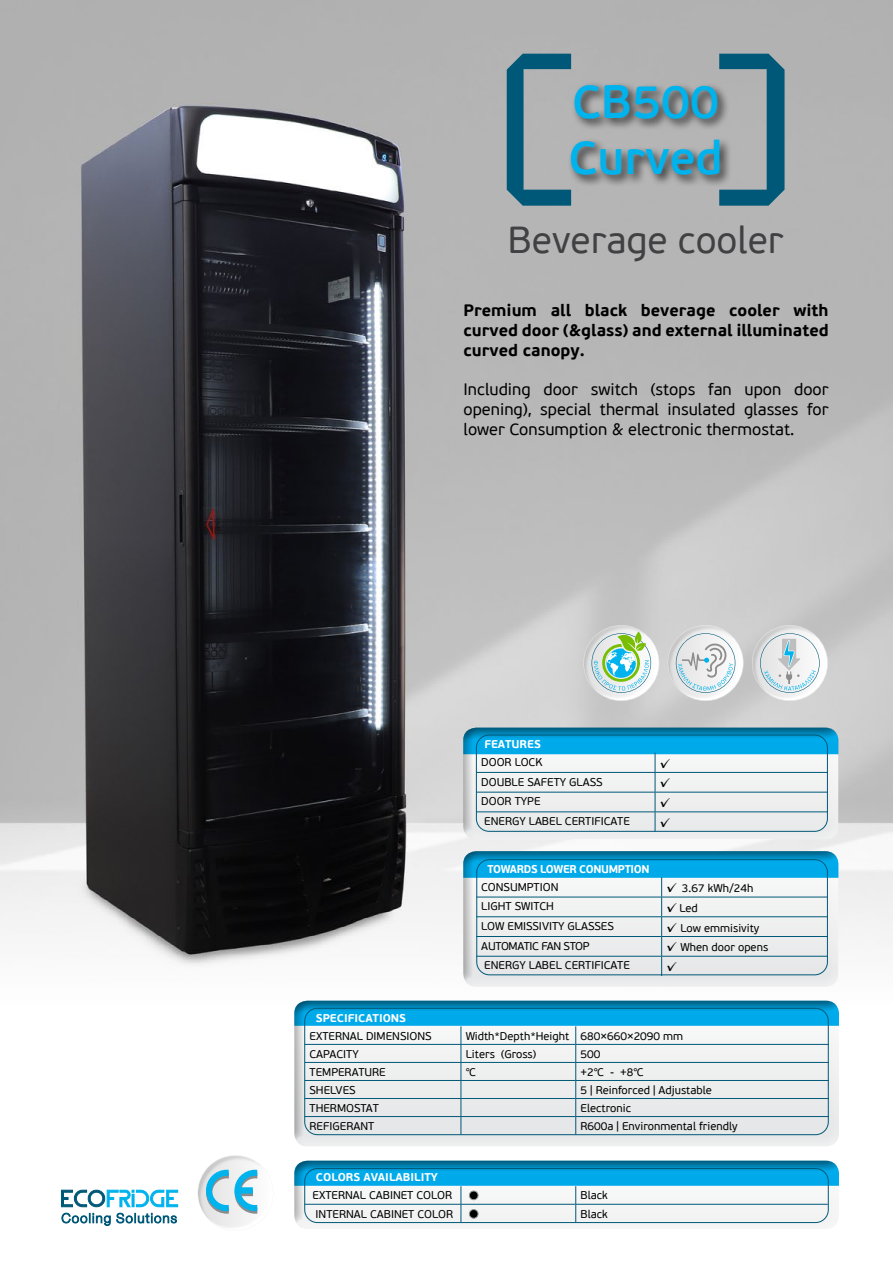
<style>
.page{position:relative;width:893px;height:1263px;background:#fff}
.page>*{position:absolute;margin:0;border:0;box-sizing:border-box;transform-origin:0 0}
.t1{font:600 46.8px/56.1px "PF Beau Sans Pro";color:#00b3ed}
.t2{font:37.5px "PF Beau Sans Pro";color:#414042}
.t3{font:16.5px/19.8px "PF Beau Sans Pro";color:#000;text-align:justify}
.t4{font:700 16.5px/19.8px "PF Beau Sans Pro";color:#000;text-align:justify}
.t5{font:13.5px "PF Beau Sans Pro";color:#000}
.t6{font:11.25px "PF Beau Sans Pro";color:#000}
.t7{font:700 11.25px "PF Beau Sans Pro";color:#fff}
.t8{font:700 11.25px "PF Beau Sans Pro";letter-spacing:-.03em;color:#fff}
.t9{font:11.25px "PF Beau Sans Pro";letter-spacing:-.03em;color:#000}
.s1{font-size:13.5px}
</style>
<div class="page">
<img style="left:0;top:0;width:893px;height:1226px">
<div style="left:283px;top:989px;width:562px;height:158px;background:#000;opacity:.75"></div>
<div style="left:289px;top:1161px;width:561px;height:69px;background:#fff"></div>
<div style="left:283px;top:1149px;width:562px;height:80px;background:#000;opacity:.75"></div>
<div style="left:452px;top:716px;width:393px;height:123px;background:#000;opacity:.75"></div>
<div style="left:452px;top:840px;width:392px;height:147px;background:#eee"></div>
<svg style="left:752px;top:625px;width:76px;height:76px"></svg>
<svg style="left:668px;top:625px;width:75px;height:76px"></svg>
<svg style="left:463px;top:728px;width:375px;height:103px"></svg>
<hr style="left:476px;top:772px;width:179px;height:1px;background:#005878">
<hr style="left:655px;top:772px;width:173px;height:1px;background:#005878">
<hr style="left:476px;top:792px;width:179px;height:1px;background:#005878">
<hr style="left:655px;top:792px;width:173px;height:1px;background:#005878">
<hr style="left:476px;top:811px;width:179px;height:1px;background:#005878">
<hr style="left:655px;top:811px;width:173px;height:1px;background:#005878">
<svg style="left:463px;top:851px;width:375px;height:125px"></svg>
<hr style="left:476px;top:897px;width:186px;height:1px;background:#005878">
<hr style="left:662px;top:897px;width:166px;height:1px;background:#005878">
<hr style="left:476px;top:916px;width:186px;height:1px;background:#005878">
<hr style="left:662px;top:916px;width:166px;height:1px;background:#005878">
<hr style="left:476px;top:936px;width:186px;height:1px;background:#005878">
<hr style="left:662px;top:936px;width:166px;height:1px;background:#005878">
<hr style="left:476px;top:956px;width:186px;height:1px;background:#005878">
<hr style="left:662px;top:956px;width:166px;height:1px;background:#005878">
<svg style="left:583px;top:625px;width:76px;height:76px"></svg>
<svg style="left:294px;top:1001px;width:545px;height:133px"></svg>
<hr style="left:305px;top:1044px;width:156px;height:1px;background:#005878">
<hr style="left:461px;top:1044px;width:115px;height:1px;background:#005878">
<hr style="left:576px;top:1044px;width:253px;height:1px;background:#005878">
<hr style="left:305px;top:1062px;width:156px;height:1px;background:#005878">
<hr style="left:461px;top:1062px;width:115px;height:1px;background:#005878">
<hr style="left:576px;top:1062px;width:253px;height:1px;background:#005878">
<hr style="left:305px;top:1080px;width:156px;height:1px;background:#005878">
<hr style="left:461px;top:1080px;width:115px;height:1px;background:#005878">
<hr style="left:576px;top:1080px;width:253px;height:1px;background:#005878">
<hr style="left:305px;top:1098px;width:156px;height:1px;background:#005878">
<hr style="left:461px;top:1098px;width:115px;height:1px;background:#005878">
<hr style="left:576px;top:1098px;width:253px;height:1px;background:#005878">
<hr style="left:305px;top:1116px;width:156px;height:1px;background:#005878">
<hr style="left:461px;top:1116px;width:115px;height:1px;background:#005878">
<hr style="left:576px;top:1116px;width:253px;height:1px;background:#005878">
<svg style="left:294px;top:1161px;width:545px;height:61px"></svg>
<hr style="left:305px;top:1204px;width:156px;height:1px;background:#005878">
<hr style="left:461px;top:1204px;width:115px;height:1px;background:#005878">
<hr style="left:576px;top:1204px;width:252px;height:1px;background:#005878">
<div style="left:469px;top:1191px;width:9px;height:9px;background:#000;border-radius:50%"></div>
<div style="left:469px;top:1191px;width:9px;height:9px;border:1px solid #939598;border-radius:50%"></div>
<div style="left:469px;top:1209px;width:9px;height:9px;background:#000;border-radius:50%"></div>
<div style="left:469px;top:1209px;width:9px;height:9px;border:1px solid #939598;border-radius:50%"></div>
<svg style="left:507px;top:54px;width:64px;height:152px"></svg>
<svg style="left:719px;top:54px;width:65px;height:152px"></svg>
<div style="left:567px;top:81px;width:165px;height:106px;background:#000;opacity:.75"></div>
<svg style="left:197px;top:1155px;width:76px;height:73px"></svg>
<svg style="left:61px;top:1190px;width:117px;height:17px"></svg>
<svg style="left:62px;top:1213px;width:48px;height:12px"></svg>
<svg style="left:117px;top:1213px;width:60px;height:10px"></svg>
<h1 class="t1" style="left:569px;top:75px;width:156px">CB500<br>Curved</h1>
<h2 class="t2" style="left:508px;top:218px;width:277px">Beverage cooler</h2>
<h3 class="t4" style="left:463px;top:301px;width:367px">Premium all black beverage cooler with curved door (&amp;glass) and external illuminated curved canopy.</h3>
<h3 class="t3" style="left:463px;top:380px;width:367px">Including door switch (stops fan upon door opening), special thermal insulated glasses for lower Consumption &amp; electronic thermostat.</h3>
<p class="t7" style="left:484px;top:737px;width:58px">FEATURES</p>
<p class="t6" style="left:481px;top:755px;width:63px">DOOR LOCK</p>
<p class="t5" style="left:660px;top:755px;width:12px">✓</p>
<p class="t6" style="left:481px;top:775px;width:123px">DOUBLE SAFETY GLASS</p>
<p class="t5" style="left:660px;top:775px;width:12px">✓</p>
<p class="t6" style="left:481px;top:795px;width:61px">DOOR TYPE</p>
<p class="t5" style="left:660px;top:795px;width:12px">✓</p>
<p class="t6" style="left:484px;top:815px;width:147px">ENERGY LABEL CERTIFICATE</p>
<p class="t5" style="left:660px;top:814px;width:12px">✓</p>
<p class="t8" style="left:487px;top:862px;width:164px">TOWARDS LOWER CONUMPTION</p>
<p class="t6" style="left:481px;top:880px;width:79px">CONSUMPTION</p>
<p class="t6" style="left:666px;top:882px;width:89px"><span class="s1">✓</span> 3.67 kWh/24h</p>
<p class="t6" style="left:481px;top:900px;width:74px">LIGHT SWITCH</p>
<p class="t6" style="left:666px;top:902px;width:33px"><span class="s1">✓</span> Led</p>
<p class="t6" style="left:481px;top:920px;width:134px">LOW EMISSIVITY GLASSES</p>
<p class="t6" style="left:666px;top:921px;width:94px"><span class="s1">✓</span> Low emmisivity</p>
<p class="t9" style="left:481px;top:939px;width:110px">AUTOMATIC FAN STOP</p>
<p class="t6" style="left:666px;top:941px;width:103px"><span class="s1">✓</span> When door opens</p>
<p class="t6" style="left:484px;top:959px;width:147px">ENERGY LABEL CERTIFICATE</p>
<p class="t5" style="left:666px;top:959px;width:12px">✓</p>
<p class="t7" style="left:316px;top:1011px;width:92px">SPECIFICATIONS</p>
<p class="t6" style="left:309px;top:1029px;width:124px">EXTERNAL DIMENSIONS</p>
<p class="t6" style="left:466px;top:1029px;width:219px">Width*Depth*Height 680×660×2090 mm</p>
<p class="t6" style="left:310px;top:1047px;width:51px">CAPACITY</p>
<p class="t6" style="left:466px;top:1047px;width:72px">Liters (Gross)</p>
<p class="t6" style="left:581px;top:1047px;width:21px">500</p>
<p class="t6" style="left:310px;top:1065px;width:78px">TEMPERATURE</p>
<p class="t6" style="left:466px;top:1065px;width:12px">℃</p>
<p class="t6" style="left:581px;top:1065px;width:64px">+2℃ - +8℃</p>
<p class="t6" style="left:310px;top:1083px;width:48px">SHELVES</p>
<p class="t6" style="left:581px;top:1083px;width:133px">5 | Reinforced | Adjustable</p>
<p class="t6" style="left:310px;top:1101px;width:71px">THERMOSTAT</p>
<p class="t6" style="left:581px;top:1101px;width:52px">Electronic</p>
<p class="t6" style="left:310px;top:1119px;width:66px">REFIGERANT</p>
<p class="t6" style="left:581px;top:1119px;width:159px">R600a | Environmental friendly</p>
<p class="t7" style="left:316px;top:1170px;width:123px">COLORS AVAILABILITY</p>
<p class="t6" style="left:313px;top:1189px;width:141px">EXTERNAL CABINET COLOR</p>
<p class="t6" style="left:581px;top:1189px;width:29px">Black</p>
<p class="t6" style="left:316px;top:1207px;width:139px">INTERNAL CABINET COLOR</p>
<p class="t6" style="left:581px;top:1207px;width:29px">Black</p>
</div>
